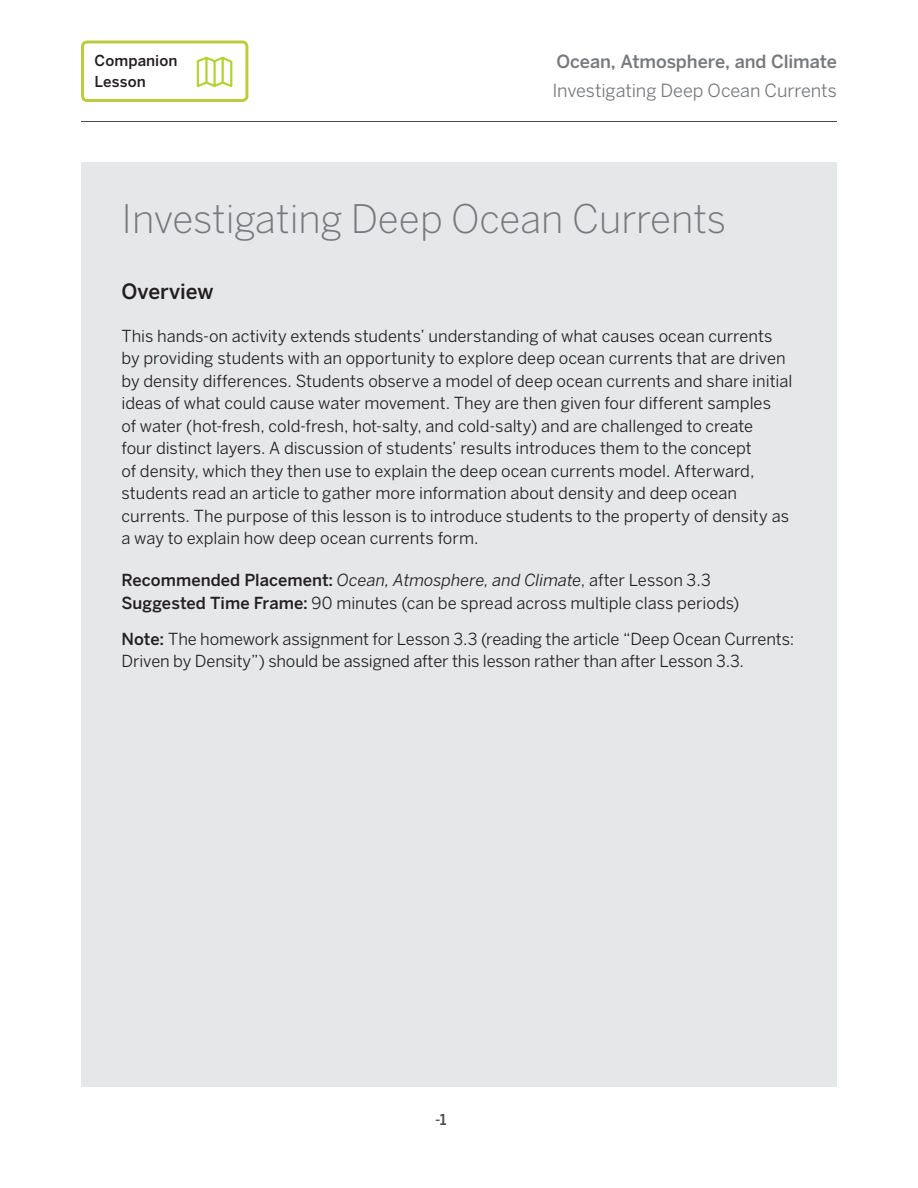
<style>
.page{position:relative;width:918px;height:1188px;background:#fff}
.page>*{position:absolute;margin:0;border:0;box-sizing:border-box;transform-origin:0 0}
.Heading_2{font:300 39px "Benton Sans";letter-spacing:-.005em;color:#76787b}
.Heading_2-2{font:500 21px "Benton Sans";letter-spacing:-.005em;color:#231f20}
.t1{font:18px "Benton Sans";letter-spacing:-.005em;color:#76787b}
.t2{font:500 18px "Benton Sans";letter-spacing:-.005em;color:#76787b}
.Heading_2-3{font:16.5px/22.5px "Benton Sans";color:#231f20}
.t3{font:500 15px/21px "Benton Sans";letter-spacing:.005em;color:#231f20}
.t4{font:500 15px "Benton Sans";color:#4b4c4d}
.s1{font-weight:500}
.s2{font-style:italic}
</style>
<div class="page">
<hr style="left:81px;top:121px;width:756px;height:1px;background:#4b4c4d">
<div style="left:81px;top:162px;width:756px;height:925px;background:#e6e7e9"></div>
<div style="left:81px;top:40px;width:167px;height:62px;border:3px solid #becb3f;border-radius:4px"></div>
<svg style="left:197px;top:56px;width:36px;height:31px"></svg>
<p class="t3" style="left:95px;top:51px;width:84px">Companion<br>Lesson</p>
<p class="t2" style="left:556px;top:51px;width:282px">Ocean, Atmosphere, and Climate</p>
<p class="t1" style="left:552px;top:79px;width:286px">Investigating Deep Ocean Currents</p>
<p class="Heading_2" style="left:122px;top:196px;width:606px">Investigating Deep Ocean Currents</p>
<p class="Heading_2-2" style="left:122px;top:278px;width:93px">Overview</p>
<p class="Heading_2-3" style="left:122px;top:324px;width:672px">This hands-on activity extends students’ understanding of what causes ocean currents by providing students with an opportunity to explore deep ocean currents that are driven by density differences. Students observe a model of deep ocean currents and share initial ideas of what could cause water movement. They are then given four different samples<br>of water (hot-fresh, cold-fresh, hot-salty, and cold-salty) and are challenged to create<br>four distinct layers. A discussion of students’ results introduces them to the concept<br>of density, which they then use to explain the deep ocean currents model. Afterward, students read an article to gather more information about density and deep ocean currents. The purpose of this lesson is to introduce students to the property of density as a way to explain how deep ocean currents form.</p>
<p class="Heading_2-3" style="left:122px;top:569px;width:619px"><span class="s1">Recommended Placement:</span> <span class="s2">Ocean, Atmosphere, and Climate</span>, after Lesson 3.3<br><span class="s1">Suggested Time Frame:</span> 90 minutes (can be spread across multiple class periods)</p>
<p class="Heading_2-3" style="left:122px;top:628px;width:674px"><span class="s1">Note:</span> The homework assignment for Lesson 3.3 (reading the article “Deep Ocean Currents:<br>Driven by Density”) should be assigned after this lesson rather than after Lesson 3.3.</p>
<p class="t4" style="left:435px;top:1110px;width:13px">-1</p>
</div>
